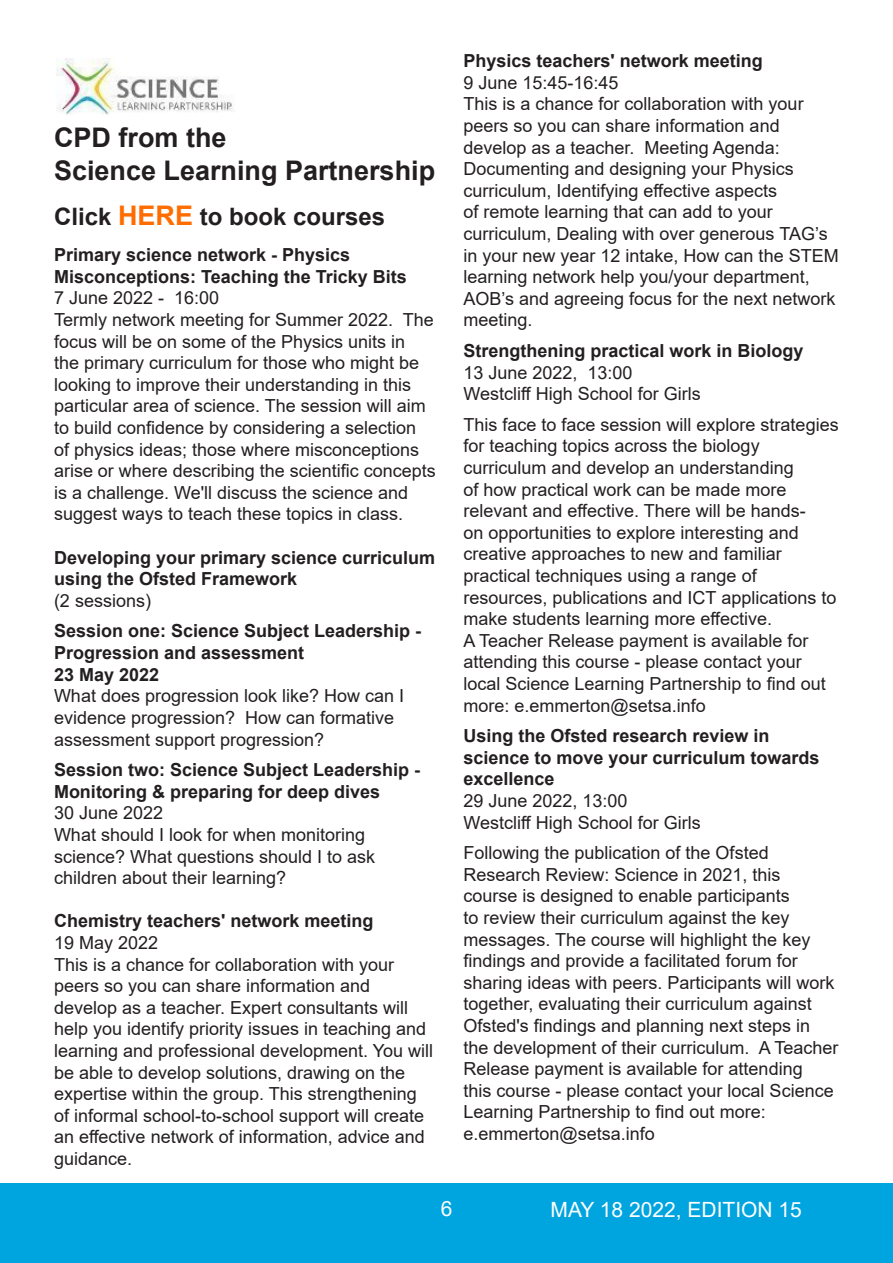
<style>
.page{position:relative;width:893px;height:1263px;background:#fff}
.page>*{position:absolute;margin:0;border:0;box-sizing:border-box;transform-origin:0 0}
.t1{font:700 27px "Arial";color:#231f20}
.t2{font:700 24px "Arial";color:#231f20}
.t3{font:21px "Arial";color:#fff}
.t4{font:18px/21.6px "Arial";color:#231f20}
.t5{font:700 18px/21.6px "Arial";color:#231f20}
.s1{font-size:27px;color:#ff6c00}
</style>
<div class="page">
<div style="left:0;top:1183px;width:893px;height:80px;background:#00a5e0"></div>
<img style="left:57px;top:58px;width:177px;height:57px">
<p class="t1" style="left:54px;top:119px;width:174px">CPD from the</p>
<p class="t1" style="left:54px;top:151px;width:383px">Science Learning Partnership</p>
<p class="t2" style="left:54px;top:199px;width:333px">Click <span class="s1">HERE</span> to book courses</p>
<p class="t5" style="left:54px;top:244px;width:354px">Primary science network - Physics<br>Misconceptions: Teaching the Tricky Bits</p>
<p class="t4" style="left:54px;top:287px;width:167px">7 June 2022 - 16:00</p>
<p class="t4" style="left:54px;top:309px;width:383px">Termly network meeting for Summer 2022. The focus will be on some of the Physics units in<br>the primary curriculum for those who might be looking to improve their understanding in this particular area of science. The session will aim to build confidence by considering a selection<br>of physics ideas; those where misconceptions arise or where describing the scientific concepts is a challenge. We'll discuss the science and suggest ways to teach these topics in class.</p>
<p class="t5" style="left:54px;top:547px;width:383px">Developing your primary science curriculum using the Ofsted Framework</p>
<p class="t4" style="left:54px;top:590px;width:99px">(2 sessions)</p>
<p class="t5" style="left:54px;top:620px;width:369px">Session one: Science Subject Leadership -<br>Progression and assessment</p>
<p class="t5" style="left:54px;top:664px;width:107px">23 May 2022</p>
<p class="t4" style="left:54px;top:685px;width:352px">What does progression look like? How can I evidence progression? How can formative assessment support progression?</p>
<p class="t5" style="left:54px;top:759px;width:368px">Session two: Science Subject Leadership -<br>Monitoring &amp; preparing for deep dives</p>
<p class="t4" style="left:54px;top:802px;width:111px">30 June 2022</p>
<p class="t4" style="left:54px;top:824px;width:323px">What should I look for when monitoring science? What questions should I to ask children about their learning?</p>
<p class="t5" style="left:54px;top:910px;width:321px">Chemistry teachers' network meeting</p>
<p class="t4" style="left:54px;top:932px;width:106px">19 May 2022</p>
<p class="t4" style="left:54px;top:953px;width:381px">This is a chance for collaboration with your peers so you can share information and develop as a teacher. Expert consultants will help you identify priority issues in teaching and learning and professional development. You will be able to develop solutions, drawing on the expertise within the group. This strengthening of informal school-to-school support will create an effective network of information, advice and guidance.</p>
<p class="t5" style="left:463px;top:50px;width:301px">Physics teachers' network meeting</p>
<p class="t4" style="left:463px;top:71px;width:157px">9 June 15:45-16:45</p>
<p class="t4" style="left:463px;top:93px;width:377px">This is a chance for collaboration with your peers so you can share information and develop as a teacher. Meeting Agenda:<br>Documenting and designing your Physics curriculum, Identifying effective aspects<br>of remote learning that can add to your curriculum, Dealing with over generous TAG’s in your new year 12 intake, How can the STEM learning network help you/your department, AOB’s and agreeing focus for the next network meeting.</p>
<p class="t5" style="left:463px;top:340px;width:342px">Strengthening practical work in Biology</p>
<p class="t4" style="left:463px;top:361px;width:171px">13 June 2022, 13:00</p>
<p class="t4" style="left:463px;top:383px;width:239px">Westcliff High School for Girls</p>
<p class="t4" style="left:463px;top:413px;width:377px">This face to face session will explore strategies for teaching topics across the biology curriculum and develop an understanding<br>of how practical work can be made more relevant and effective. There will be hands-<br>on opportunities to explore interesting and creative approaches to new and familiar practical techniques using a range of resources, publications and ICT applications to make students learning more effective.</p>
<p class="t4" style="left:463px;top:629px;width:364px">A Teacher Release payment is available for attending this course - please contact your local Science Learning Partnership to find out more: e.emmerton@setsa.info</p>
<p class="t5" style="left:463px;top:725px;width:358px">Using the Ofsted research review in science to move your curriculum towards excellence</p>
<p class="t4" style="left:463px;top:790px;width:166px">29 June 2022, 13:00</p>
<p class="t4" style="left:463px;top:811px;width:239px">Westcliff High School for Girls</p>
<p class="t4" style="left:463px;top:842px;width:376px">Following the publication of the Ofsted Research Review: Science in 2021, this course is designed to enable participants<br>to review their curriculum against the key messages. The course will highlight the key findings and provide a facilitated forum for sharing ideas with peers. Participants will work together, evaluating their curriculum against Ofsted's findings and planning next steps in the development of their curriculum. A Teacher Release payment is available for attending<br>this course - please contact your local Science Learning Partnership to find out more: e.emmerton@setsa.info</p>
<p class="t3" style="left:441px;top:1194px;width:13px">6</p>
<p class="t3" style="left:540px;top:1194px;width:289px">NOVEMBER 021, EDITION 5</p>
<p class="t3" style="left:551px;top:1195px;width:253px">MAY 18 2022, EDITION 15</p>
</div>
